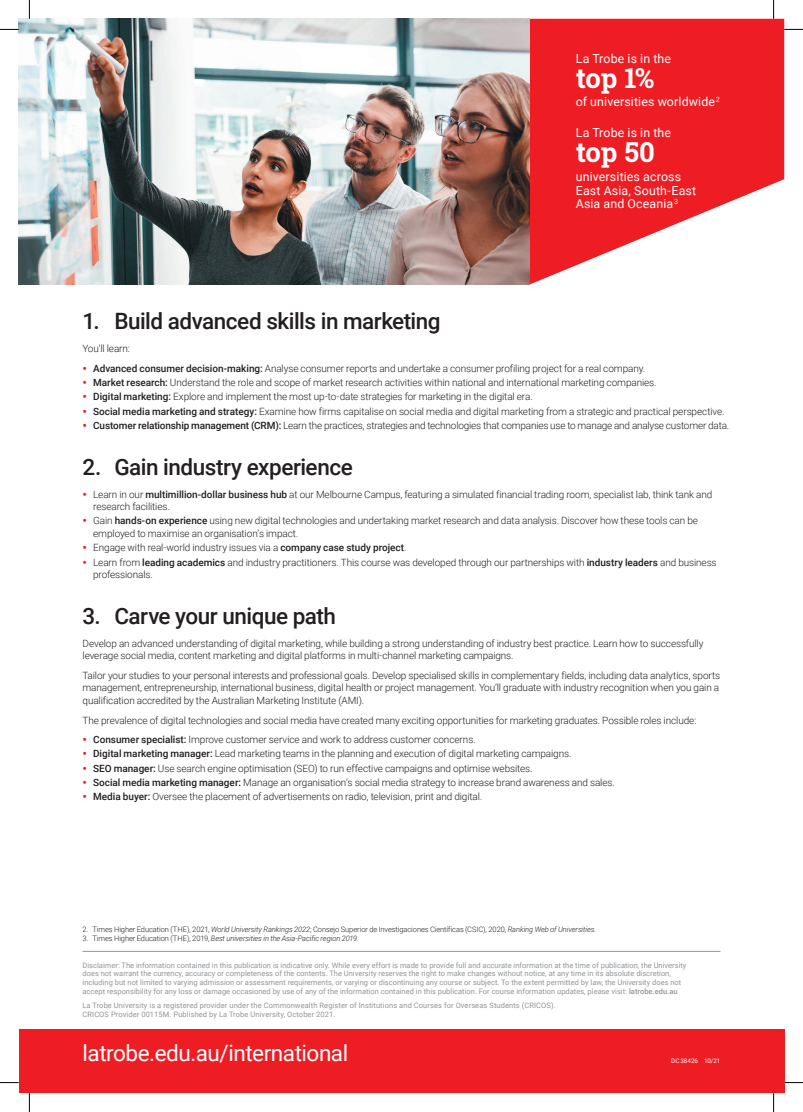
<style>
.page{position:relative;width:803px;height:1112px;background:#fff}
.page>*{position:absolute;margin:0;border:0;box-sizing:border-box;transform-origin:0 0}
.t1{font:700 27.5px "Roboto Slab";letter-spacing:-.015em;color:#fff}
.t2{font:500 22.5px "Roboto";letter-spacing:-.02em;color:#231f20}
.t3{font:22.5px "Roboto";letter-spacing:-.02em;color:#fff}
.t4{font:12.38px/13.8px "Roboto";letter-spacing:.01em;color:#fff}
.t5{font:300 10px/14.2px "Roboto";letter-spacing:-.01em;color:#231f20}
.t6{font:7.5px/8.8px "Roboto";color:#939598}
.t7{font:300 7.5px "Roboto";letter-spacing:-.01em;color:#231f20}
.t8{font:italic 300 7.5px "Roboto";letter-spacing:-.01em;color:#231f20}
.t9{font:6.25px "Roboto";letter-spacing:-.01em;color:#fff}
.s1{font-weight:500}
.s2{font-style:italic}
.s3{font-style:normal}
</style>
<div class="page">
<div style="left:19px;top:1029px;width:765px;height:63px;background:#ee1d23"></div>
<hr style="left:83px;top:950px;width:637px;height:1px;background:#939598">
<svg style="left:529px;top:19px;width:255px;height:265px;fill:#ee1d23"></svg>
<img style="left:19px;top:19px;width:510px;height:265px">
<svg style="left:0;top:29px;width:19px;height:1px"></svg>
<svg style="left:784px;top:29px;width:19px;height:1px"></svg>
<svg style="left:0;top:1082px;width:19px;height:1px"></svg>
<svg style="left:784px;top:1081px;width:19px;height:2px"></svg>
<svg style="left:29px;top:0;width:1px;height:19px"></svg>
<svg style="left:29px;top:1092px;width:1px;height:19px"></svg>
<svg style="left:773px;top:0;width:1px;height:19px"></svg>
<svg style="left:773px;top:1092px;width:1px;height:19px"></svg>
<p class="t4" style="left:576px;top:51px;width:97px">La Trobe is in the</p>
<h1 class="t1" style="left:576px;top:59px;width:80px">top 1%</h1>
<p class="t4" style="left:576px;top:95px;width:146px">of universities worldwide <sup>2</sup></p>
<p class="t4" style="left:576px;top:126px;width:97px">La Trobe is in the</p>
<h1 class="t1" style="left:576px;top:133px;width:81px">top 50</h1>
<p class="t4" style="left:576px;top:169px;width:122px">universities across<br>East Asia, South-East<br>Asia and Oceania <sup>3</sup></p>
<h2 class="t2" style="left:83px;top:305px;width:360px">1. Build advanced skills in marketing</h2>
<p class="t5" style="left:93px;top:338px;width:554px;line-height:19.6px;text-indent:-11px">You’ll learn:<br><span class="s1">Advanced consumer decision-making:</span> Analyse consumer reports and undertake a consumer profiling project for a real company.</p>
<p class="t5" style="left:93px;top:375px;width:638px"><span class="s1">Market research:</span> Understand the role and scope of market research activities within national and international marketing companies.<br><span class="s1">Digital marketing:</span> Explore and implement the most up-to-date strategies for marketing in the digital era.<br><span class="s1">Social media marketing and strategy:</span> Examine how firms capitalise on social media and digital marketing from a strategic and practical perspective.<br><span class="s1">Customer relationship management (CRM):</span> Learn the practices, strategies and technologies that companies use to manage and analyse customer data.</p>
<h2 class="t2" style="left:83px;top:450px;width:272px">2. Gain industry experience</h2>
<p class="t5" style="left:93px;top:487px;width:621px;line-height:12.5px">Learn in our <span class="s1">multimillion-dollar business hub</span> at our Melbourne Campus, featuring a simulated financial trading room, specialist lab, think tank and research facilities.</p>
<p class="t5" style="left:93px;top:514px;width:606px;line-height:12.5px">Gain <span class="s1">hands-on experience</span> using new digital technologies and undertaking market research and data analysis. Discover how these tools can be employed to maximise an organisation’s impact.</p>
<p class="t5" style="left:93px;top:540px;width:625px">Engage with real-world industry issues via a <span class="s1">company case study project</span>.<br>Learn from <span class="s1">leading academics</span> and industry practitioners. This course was developed through our partnerships with <span class="s1">industry leaders</span> and business</p>
<p class="t5" style="left:93px;top:567px;width:61px">professionals.</p>
<h2 class="t2" style="left:83px;top:599px;width:255px">3. Carve your unique path</h2>
<p class="t5" style="left:83px;top:636px;width:622px;line-height:12.5px">Develop an advanced understanding of digital marketing, while building a strong understanding of industry best practice. Learn how to successfully leverage social media, content marketing and digital platforms in multi-channel marketing campaigns.</p>
<p class="t5" style="left:83px;top:668px;width:639px;line-height:12.5px;text-align:justify">Tailor your studies to your personal interests and professional goals. Develop specialised skills in complementary fields, including data analytics, sports management, entrepreneurship, international business, digital health or project management. You’ll graduate with industry recognition when you gain a qualification accredited by the Australian Marketing Institute (AMI).</p>
<p class="t5" style="left:93px;top:709px;width:605px;line-height:19.6px;text-indent:-11px">The prevalence of digital technologies and social media have created many exciting opportunities for marketing graduates. Possible roles include:<br><span class="s1">Consumer specialist:</span> Improve customer service and work to address customer concerns.</p>
<p class="t5" style="left:93px;top:746px;width:523px"><span class="s1">Digital marketing manager:</span> Lead marketing teams in the planning and execution of digital marketing campaigns.<br><span class="s1">SEO manager:</span> Use search engine optimisation (SEO) to run effective campaigns and optimise websites.<br><span class="s1">Social media marketing manager:</span> Manage an organisation’s social media strategy to increase brand awareness and sales.<br><span class="s1">Media buyer:</span> Oversee the placement of advertisements on radio, television, print and digital.</p>
<p class="t7" style="left:83px;top:923px;width:515px">2. Times Higher Education (THE), 2021, <span class="s2">World University Rankings 2022</span>; Consejo Superior de Investigaciones Científicas (CSIC), 2020, <span class="s2">Ranking Web of Universities</span>.</p>
<p class="t8" style="left:83px;top:932px;width:278px"><span class="s3">3. Times Higher Education (THE), 2019,</span> Best universities in the Asia-Pacific region 2019<span class="s3">.</span></p>
<p class="t6" style="left:83px;top:960px;width:605px">Disclaimer: The information contained in this publication is indicative only. While every effort is made to provide full and accurate information at the time of publication, the University does not warrant the currency, accuracy or completeness of the contents. The University reserves the right to make changes without notice, at any time in its absolute discretion, including but not limited to varying admission or assessment requirements, or varying or discontinuing any course or subject. To the extent permitted by law, the University does not accept responsibility for any loss or damage occasioned by use of any of the information contained in this publication. For course information updates, please visit: <span class="s1">latrobe.edu.au</span></p>
<p class="t6" style="left:83px;top:1000px;width:475px">La Trobe University is a registered provider under the Commonwealth Register of Institutions and Courses for Overseas Students (CRICOS).<br>CRICOS Provider 00115M. Published by La Trobe University, October 2021.</p>
<h2 class="t3" style="left:83px;top:1037px;width:267px">latrobe.edu.au/international</h2>
<p class="t9" style="left:671px;top:1056px;width:51px">DC 38426 10/21</p>
</div>
